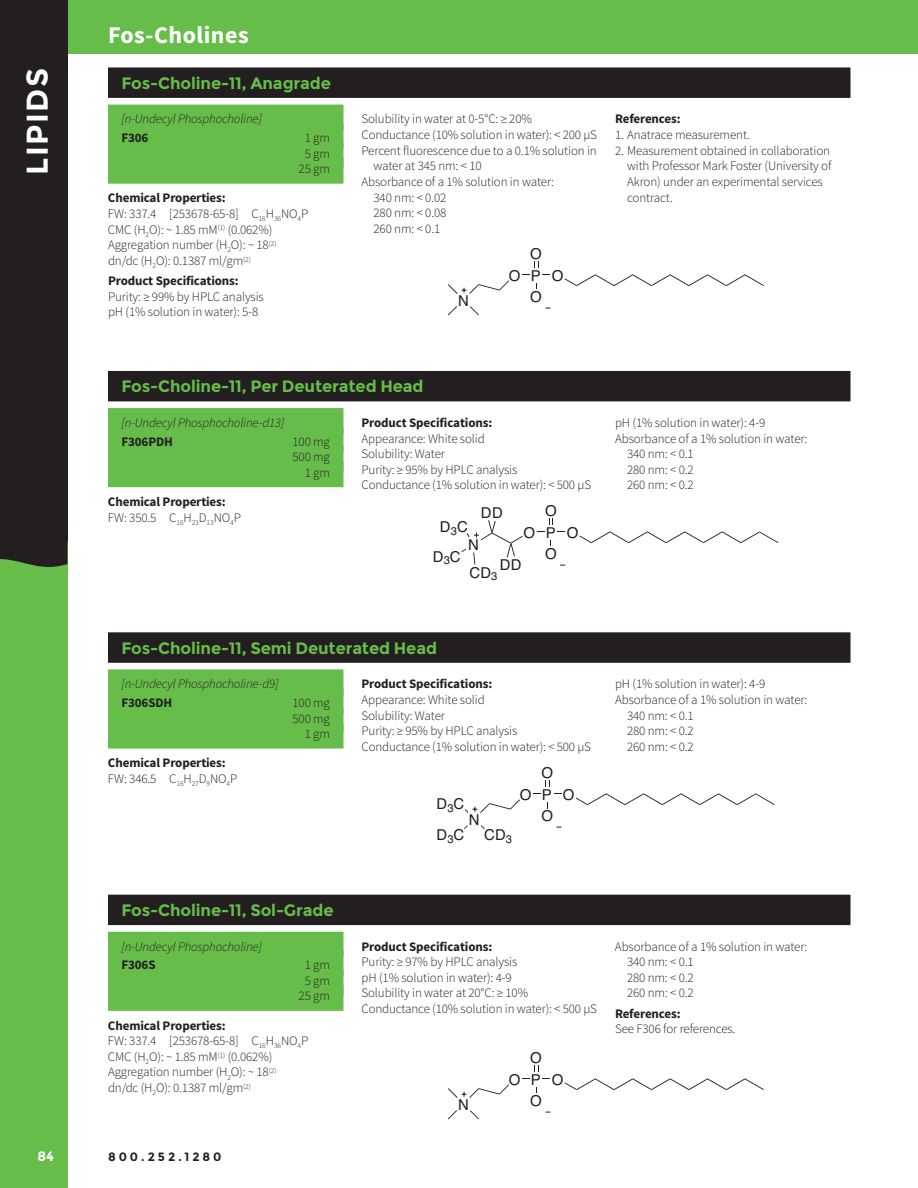
<style>
.page{position:relative;width:918px;height:1188px;background:#fff}
.page>*{position:absolute;margin:0;border:0;box-sizing:border-box;transform-origin:0 0}
.t1{font:700 30px "Montserrat";color:#fff}
.t2{font:700 24px "Source Sans Pro";letter-spacing:.02em;color:#fff}
.t3{font:700 16.5px "Montserrat";letter-spacing:-.005em;color:#67bd4a}
.t4{font:15px/21.6px "Helvetica";letter-spacing:.7em;color:#231f20;text-align:center}
.t5{font:700 13.5px "Montserrat";color:#fff}
.t6{font:300 13.05px/15.6px "Source Sans Pro";letter-spacing:-.01em;color:#231f20}
.t7{font:700 13.05px/15.6px "Source Sans Pro";letter-spacing:-.01em;color:#231f20}
.t8{font:italic 300 13.05px "Source Sans Pro";letter-spacing:-.01em;color:#231f20}
.t9{font:700 12px "Montserrat";letter-spacing:.25em;color:#231f20}
.s1{font-weight:700}
.s2{font-weight:300}
</style>
<div class="page">
<div style="left:54px;top:0;width:864px;height:54px;background:#67bd4a"></div>
<div style="left:0;top:0;width:68px;height:1188px;background:#67bd4a"></div>
<svg style="left:0;top:541px;width:67px;height:26px;background:#2b3125"></svg>
<div style="left:0;top:0;width:68px;height:541px;background:#231f20"></div>
<div style="left:108px;top:67px;width:742px;height:31px;background:#231f20"></div>
<div style="left:108px;top:105px;width:235px;height:25px;background:#67bd4a"></div>
<div style="left:108px;top:123px;width:235px;height:26px;background:#67bd4a"></div>
<div style="left:108px;top:143px;width:235px;height:25px;background:#67bd4a"></div>
<div style="left:108px;top:158px;width:235px;height:26px;background:#67bd4a"></div>
<div style="left:108px;top:895px;width:742px;height:30px;background:#231f20"></div>
<div style="left:108px;top:932px;width:235px;height:25px;background:#67bd4a"></div>
<div style="left:108px;top:950px;width:235px;height:26px;background:#67bd4a"></div>
<div style="left:108px;top:970px;width:235px;height:25px;background:#67bd4a"></div>
<div style="left:108px;top:985px;width:235px;height:26px;background:#67bd4a"></div>
<div style="left:108px;top:371px;width:742px;height:30px;background:#231f20"></div>
<div style="left:108px;top:408px;width:235px;height:26px;background:#67bd4a"></div>
<div style="left:108px;top:427px;width:235px;height:25px;background:#67bd4a"></div>
<div style="left:108px;top:446px;width:235px;height:26px;background:#67bd4a"></div>
<div style="left:108px;top:462px;width:235px;height:25px;background:#67bd4a"></div>
<div style="left:108px;top:632px;width:742px;height:31px;background:#231f20"></div>
<div style="left:108px;top:669px;width:235px;height:26px;background:#67bd4a"></div>
<div style="left:108px;top:688px;width:235px;height:26px;background:#67bd4a"></div>
<div style="left:108px;top:707px;width:235px;height:26px;background:#67bd4a"></div>
<div style="left:108px;top:723px;width:235px;height:26px;background:#67bd4a"></div>
<svg style="left:549px;top:519px;width:4px;height:6px"></svg>
<svg style="left:579px;top:531px;width:199px;height:12px"></svg>
<svg style="left:461px;top:520px;width:62px;height:45px"></svg>
<svg style="left:545px;top:781px;width:5px;height:6px"></svg>
<svg style="left:465px;top:799px;width:55px;height:14px"></svg>
<svg style="left:576px;top:793px;width:199px;height:12px"></svg>
<svg style="left:534px;top:262px;width:5px;height:6px"></svg>
<svg style="left:470px;top:306px;width:9px;height:9px"></svg>
<svg style="left:448px;top:306px;width:9px;height:9px"></svg>
<svg style="left:564px;top:274px;width:200px;height:12px"></svg>
<svg style="left:448px;top:280px;width:61px;height:14px"></svg>
<svg style="left:534px;top:1066px;width:5px;height:6px"></svg>
<svg style="left:470px;top:1110px;width:9px;height:9px"></svg>
<svg style="left:448px;top:1110px;width:9px;height:9px"></svg>
<svg style="left:564px;top:1078px;width:200px;height:12px"></svg>
<svg style="left:448px;top:1084px;width:61px;height:14px"></svg>
<h2 class="t2" style="left:108px;top:19px;width:142px">Fos-Cholines</h2>
<h1 class="t1" style="left:20px;top:175px;width:104px;rotate:-90deg">LIPIDS</h1>
<p class="t3" style="left:122px;top:73px;width:211px">Fos-Choline-11, Anagrade</p>
<p class="t8" style="left:122px;top:111px;width:142px">[n-Undecyl Phosphocholine]</p>
<p class="t7" style="left:122px;top:130px;width:29px">F306</p>
<p class="t6" style="left:299px;top:130px;width:33px;text-align:center">1gm<br>5gm<br>25 gm</p>
<p class="t6" style="left:108px;top:190px;width:202px"><span class="s1">Chemical Properties:<br></span>FW: 337.4 [253678-65-8] C<sub>16</sub>H<sub>36</sub>NO<sub>4</sub>P<br>CMC (H<sub>2</sub>O): ~ 1.85 mM<sup>(1)</sup> (0.062%)<br>Aggregation number (H<sub>2</sub>O): ~ 18<sup>(2) </sup>dn/dc (H<sub>2</sub>O): 0.1387 ml/gm<sup>(2)</sup></p>
<p class="t7" style="left:108px;top:273px;width:132px">Product Specifications:</p>
<p class="t6" style="left:108px;top:288px;width:157px">Purity: ≥ 99% by HPLC analysis pH (1% solution in water): 5-8</p>
<p class="t6" style="left:362px;top:111px;width:172px">Solubility in water at 0-5°C: ≥ 20%</p>
<p class="t6" style="left:362px;top:127px;width:237px">Conductance (10% solution in water): &lt; 200 µS</p>
<p class="t6" style="left:362px;top:143px;width:237px">Percent fluorescence due to a 0.1% solution in</p>
<p class="t6" style="left:374px;top:158px;width:110px">water at 345 nm: &lt; 10</p>
<p class="t6" style="left:362px;top:174px;width:194px">Absorbance of a 1% solution in water:</p>
<p class="t6" style="left:374px;top:189px;width:74px">340 nm: &lt; 0.02</p>
<p class="t6" style="left:374px;top:205px;width:74px">280 nm: &lt; 0.08</p>
<p class="t6" style="left:374px;top:221px;width:68px">260 nm: &lt; 0.1</p>
<p class="t4" style="left:458px;top:290px;width:12px">N</p>
<p class="t4" style="left:530px;top:243px;width:13px">O</p>
<p class="t4" style="left:509px;top:265px;width:56px">OPO<br>O</p>
<p class="t7" style="left:615px;top:112px;width:67px">References:</p>
<p class="t6" style="left:615px;top:127px;width:135px">1. Anatrace measurement.</p>
<p class="t6" style="left:627px;top:143px;width:206px;text-indent:-12px">2. Measurement obtained in collaboration with Professor Mark Foster (University of Akron) under an experimental services contract.</p>
<p class="t3" style="left:122px;top:377px;width:304px">Fos-Choline-11, Per Deuterated Head</p>
<p class="t8" style="left:122px;top:415px;width:164px">[n-Undecyl Phosphocholine-d13]</p>
<p class="t7" style="left:122px;top:434px;width:53px">F306PDH</p>
<p class="t6" style="left:292px;top:434px;width:39px;text-align:right">100 mg<br>500 mg<br>1gm</p>
<p class="t7" style="left:108px;top:494px;width:135px">Chemical Properties:<br><span class="s2">FW: 350.5 C</span><sub>16</sub><span class="s2">H</span><sub>23</sub><span class="s2">D</span><sub>13</sub><span class="s2">NO</span><sub>4</sub><span class="s2">P</span></p>
<p class="t7" style="left:362px;top:415px;width:132px">Product Specifications:</p>
<p class="t6" style="left:362px;top:431px;width:231px">Appearance: White solid<br>Solubility: Water<br>Purity: ≥ 95% by HPLC analysis<br>Conductance (1% solution in water): &lt; 500 µS</p>
<p class="t4" style="left:545px;top:501px;width:13px">O</p>
<p class="t4" style="left:481px;top:502px;width:24px">DD</p>
<p class="t4" style="left:433px;top:512px;width:36px;line-height:29.7px">D<sub>3</sub>C<br>D<sub>3</sub>C</p>
<p class="t4" style="left:524px;top:522px;width:56px">OPO<br>O</p>
<p class="t4" style="left:468px;top:532px;width:31px;line-height:27.3px;text-align:left">N<br>CD<sub>3</sub></p>
<p class="t4" style="left:500px;top:554px;width:24px">DD</p>
<p class="t6" style="left:615px;top:415px;width:152px">pH (1% solution in water): 4-9</p>
<p class="t6" style="left:615px;top:431px;width:194px">Absorbance of a 1% solution in water:</p>
<p class="t6" style="left:627px;top:446px;width:68px">340 nm: &lt; 0.1</p>
<p class="t6" style="left:627px;top:462px;width:68px">280 nm: &lt; 0.2</p>
<p class="t6" style="left:627px;top:477px;width:68px">260 nm: &lt; 0.2</p>
<p class="t3" style="left:122px;top:638px;width:317px">Fos-Choline-11, Semi Deuterated Head</p>
<p class="t8" style="left:122px;top:676px;width:159px">[n-Undecyl Phosphocholine-d9]</p>
<p class="t7" style="left:122px;top:695px;width:52px">F306SDH</p>
<p class="t6" style="left:292px;top:695px;width:39px;text-align:right">100 mg<br>500 mg<br>1gm</p>
<p class="t7" style="left:108px;top:756px;width:131px">Chemical Properties:<br><span class="s2">FW: 346.5 C</span><sub>16</sub><span class="s2">H</span><sub>27</sub><span class="s2">D</span><sub>9</sub><span class="s2">NO</span><sub>4</sub><span class="s2">P</span></p>
<p class="t7" style="left:362px;top:677px;width:132px">Product Specifications:</p>
<p class="t6" style="left:362px;top:692px;width:231px">Appearance: White solid<br>Solubility: Water<br>Purity: ≥ 95% by HPLC analysis<br>Conductance (1% solution in water): &lt; 500 µS</p>
<p class="t4" style="left:541px;top:762px;width:13px">O</p>
<p class="t4" style="left:437px;top:789px;width:29px;line-height:30.6px;text-align:left">D<sub>3</sub>C<br>D<sub>3</sub>C</p>
<p class="t4" style="left:469px;top:809px;width:12px">N</p>
<p class="t4" style="left:484px;top:824px;width:29px">CD<sub>3</sub></p>
<p class="t4" style="left:520px;top:784px;width:56px">OPO<br>O</p>
<p class="t6" style="left:615px;top:676px;width:152px">pH (1% solution in water): 4-9</p>
<p class="t6" style="left:615px;top:692px;width:194px">Absorbance of a 1% solution in water:</p>
<p class="t6" style="left:627px;top:708px;width:68px">340 nm: &lt; 0.1</p>
<p class="t6" style="left:627px;top:723px;width:68px">280 nm: &lt; 0.2</p>
<p class="t6" style="left:627px;top:739px;width:68px">260 nm: &lt; 0.2</p>
<p class="t3" style="left:122px;top:900px;width:214px">Fos-Choline-11, Sol-Grade</p>
<p class="t8" style="left:122px;top:938px;width:142px">[n-Undecyl Phosphocholine]</p>
<p class="t7" style="left:122px;top:958px;width:36px">F306S</p>
<p class="t6" style="left:299px;top:957px;width:33px;text-align:center">1gm<br>5gm<br>25 gm</p>
<p class="t6" style="left:108px;top:1018px;width:202px"><span class="s1">Chemical Properties:<br></span>FW: 337.4 [253678-65-8] C<sub>16</sub>H<sub>36</sub>NO<sub>4</sub>P<br>CMC (H<sub>2</sub>O): ~ 1.85 mM<sup>(1)</sup> (0.062%)<br>Aggregation number (H<sub>2</sub>O): ~ 18<sup>(2) </sup>dn/dc (H<sub>2</sub>O): 0.1387 ml/gm<sup>(2)</sup></p>
<p class="t5" style="left:37px;top:1148px;width:18px">84</p>
<p class="t9" style="left:108px;top:1150px;width:115px">800.252.1280</p>
<p class="t7" style="left:362px;top:939px;width:132px">Product Specifications:</p>
<p class="t6" style="left:362px;top:954px;width:237px">Purity: ≥ 97% by HPLC analysis<br>pH (1% solution in water): 4-9<br>Solubility in water at 20°C: ≥ 10% Conductance (10% solution in water): &lt; 500 µS</p>
<p class="t4" style="left:458px;top:1094px;width:12px">N</p>
<p class="t4" style="left:530px;top:1048px;width:13px">O</p>
<p class="t4" style="left:509px;top:1069px;width:56px">OPO<br>O</p>
<p class="t6" style="left:627px;top:939px;width:182px;text-indent:-12px">Absorbance of a 1% solution in water:<br>340 nm: &lt; 0.1<br>280 nm: &lt; 0.2<br>260 nm: &lt; 0.2</p>
<p class="t7" style="left:615px;top:1006px;width:67px">References:</p>
<p class="t6" style="left:615px;top:1021px;width:120px">See F306 for references.</p>
</div>
